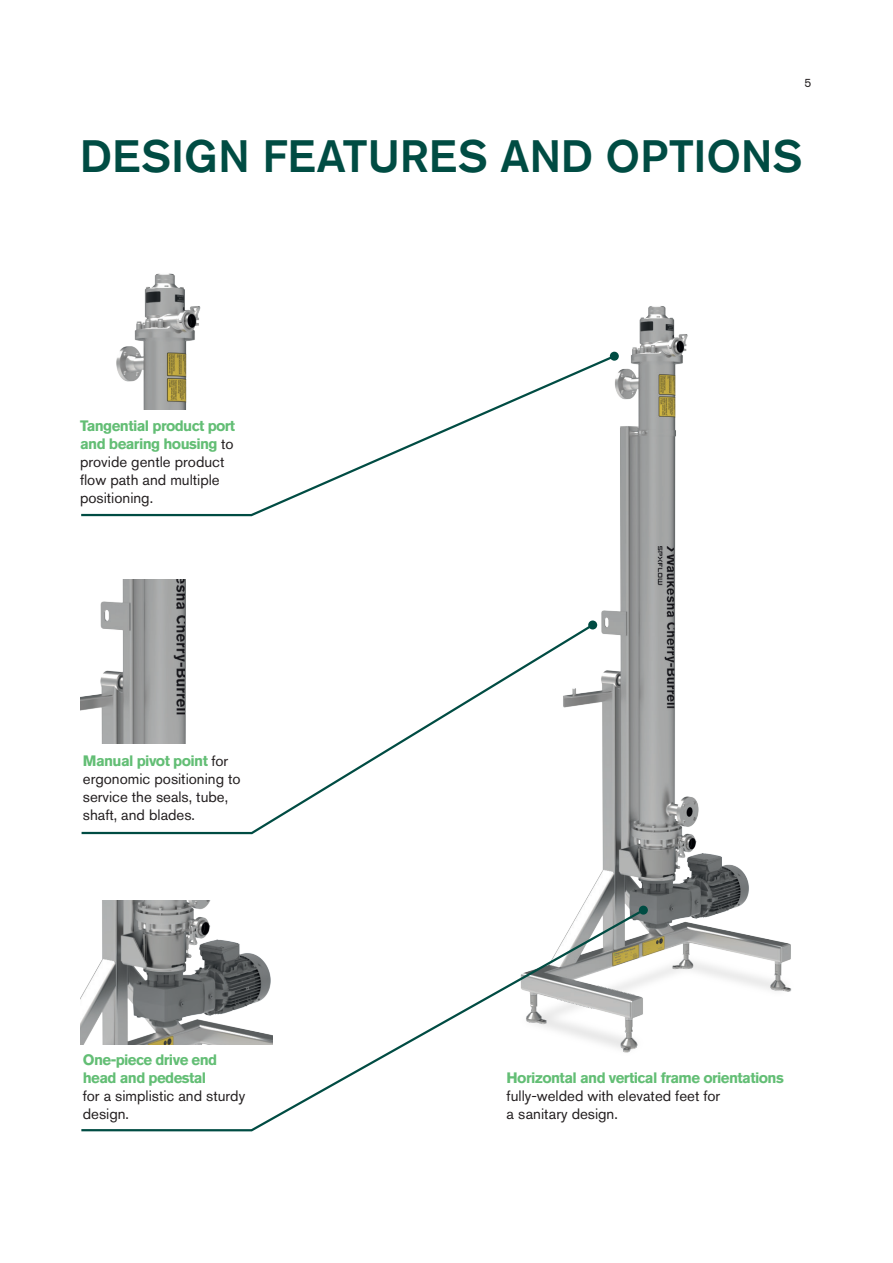
<style>
.page{position:relative;width:893px;height:1263px;background:#fff}
.page>*{position:absolute;margin:0;border:0;box-sizing:border-box;transform-origin:0 0}
.t1{font:500 45px "Akzidenz Grotesk Pro";letter-spacing:-.005em;color:#004c43}
.t2{font:15px/18px "Akzidenz Grotesk Pro";color:#231f20}
.t3{font:700 15px/18px "Akzidenz Grotesk Pro";letter-spacing:-.04em;color:#63be75}
.t4{font:12px "Akzidenz Grotesk Pro";color:#231f20}
.s1{font-weight:700;color:#63be75}
</style>
<div class="page">
<img style="left:582px;top:306px;width:210px;height:686px">
<svg style="left:81px;top:353px;width:536px;height:164px"></svg>
<div style="left:610px;top:352px;width:9px;height:9px;background:#004c43;border-radius:50%"></div>
<svg style="left:81px;top:622px;width:515px;height:213px"></svg>
<div style="left:588px;top:620px;width:9px;height:9px;background:#004c43;border-radius:50%"></div>
<svg style="left:80px;top:907px;width:566px;height:225px"></svg>
<div style="left:639px;top:906px;width:9px;height:9px;background:#004c43;border-radius:50%"></div>
<img style="left:81px;top:273px;width:156px;height:136px">
<img style="left:80px;top:579px;width:157px;height:165px">
<img style="left:80px;top:900px;width:192px;height:144px">
<p class="t4" style="left:804px;top:75px;width:8px">5</p>
<h1 class="t1" style="left:80px;top:127px;width:724px">DESIGN FEATURES AND OPTIONS</h1>
<p class="t2" style="left:80px;top:416px;width:157px"><span class="s1">Tangential product port and bearing housing</span> to provide gentle product flow path and multiple positioning.</p>
<p class="t2" style="left:83px;top:752px;width:159px"><span class="s1">Manual pivot point</span> for ergonomic positioning to service the seals, tube, shaft, and blades.</p>
<p class="t3" style="left:83px;top:1050px;width:136px">One-piece drive end head and pedestal</p>
<p class="t2" style="left:83px;top:1087px;width:164px">for a simplistic and sturdy design.</p>
<p class="t3" style="left:507px;top:1069px;width:279px">Horizontal and vertical frame orientations</p>
<p class="t2" style="left:507px;top:1087px;width:215px">fully-welded with elevated feet for a sanitary design.</p>
</div>
